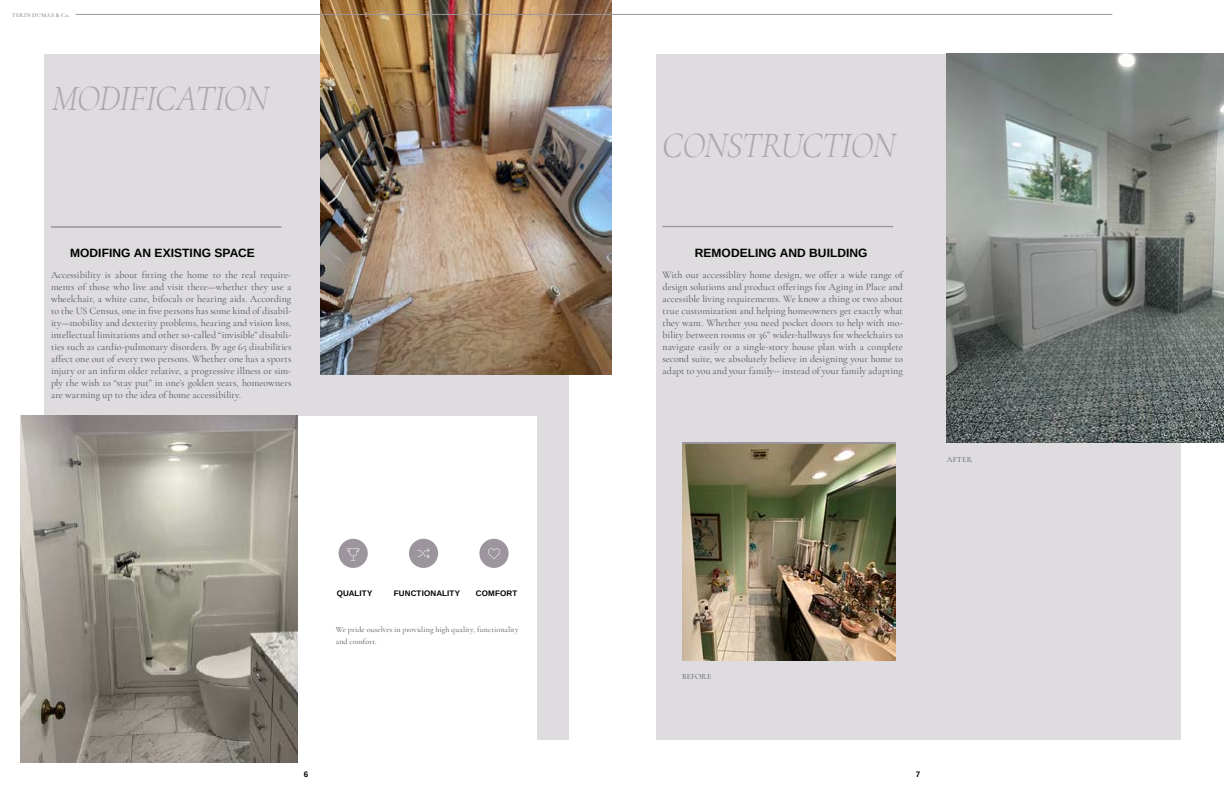
<style>
.page{position:relative;width:1224px;height:792px;background:#fff}
.page>*{position:absolute;margin:0;border:0;box-sizing:border-box;transform-origin:0 0}
.t1{font:italic 300 36px "Cormorant Garamond";letter-spacing:-.035em;color:#ada6ad}
.t2{font:700 12px "Arimo";letter-spacing:.005em;color:#000}
.t3{font:10px/12px "Cormorant Garamond";color:#545456;text-align:justify}
.t4{font:8px/12px "Cormorant Garamond";letter-spacing:.015em;color:#545456}
.t5{font:700 8px "Arimo";letter-spacing:.02em;color:#000}
.t6{font:700 6px "Cormorant Garamond";letter-spacing:.035em;color:#9c959d}
</style>
<div class="page">
<div style="left:44px;top:54px;width:524px;height:686px;background:#dedcde"></div>
<div style="left:656px;top:54px;width:524px;height:686px;background:#dedcde"></div>
<div style="left:146px;top:416px;width:391px;height:347px;background:#fff"></div>
<img style="left:321px;top:0;width:291px;height:374px">
<img style="left:947px;top:54px;width:277px;height:388px">
<img style="left:682px;top:444px;width:214px;height:217px">
<img style="left:21px;top:416px;width:277px;height:347px">
<hr style="left:76px;top:14px;width:1036px;height:1px;background:#9c959d">
<div style="left:479px;top:539px;width:30px;height:29px;background:#9c959d;border-radius:50%"></div>
<div style="left:409px;top:539px;width:29px;height:29px;background:#9c959d;border-radius:50%"></div>
<div style="left:339px;top:539px;width:29px;height:29px;background:#9c959d;border-radius:50%"></div>
<hr style="left:51px;top:227px;width:231px;height:1px;background:#9c959d">
<hr style="left:663px;top:226px;width:230px;height:1px;background:#9c959d">
<hr style="left:663px;top:227px;width:230px;height:1px;background:#9c959d">
<svg style="left:347px;top:549px;width:13px;height:11px"></svg>
<svg style="left:418px;top:548px;width:12px;height:11px"></svg>
<svg style="left:488px;top:549px;width:12px;height:10px"></svg>
<p class="t6" style="left:12px;top:11px;width:59px">TERIN DUMAS &amp; Co.</p>
<h1 class="t1" style="left:52px;top:77px;width:218px">MODIFICATION</h1>
<h1 class="t1" style="left:662px;top:124px;width:235px">CONSTRUCTION</h1>
<p class="t2" style="left:70px;top:244px;width:186px">MODIFING AN EXISTING SPACE</p>
<p class="t2" style="left:695px;top:244px;width:174px">REMODELING AND BUILDING</p>
<p class="t3" style="left:51px;top:269px;width:242px">Accessibility is about fitting the home to the real require&shy;ments of those who live and visit there—whether they use a wheelchair, a white cane, bifocals or hearing aids. According to the US Census, one in five persons has some kind of disabil&shy;ity—mobility and dexterity problems, hearing and vision loss, intellectual limitations and other so-called “invisible” disabili&shy;ties such as cardio-pulmonary disorders. By age 65 disabilities affect one out of every two persons. Whether one has a sports injury or an infirm older relative, a progressive illness or sim&shy;ply the wish to “stay put” in one’s golden years, homeowners are warming up to the idea of home accessibility.</p>
<p class="t3" style="left:663px;top:269px;width:242px">With our accessiblity home design, we offer a wide range of design solutions and product offerings for Aging in Place and accessible living requirements. We know a thing or two about true customization and helping homeowners get exactly what they want. Whether you need pocket doors to help with mo&shy;bility between rooms or 36” wider-hallways for wheelchairs to navigate easily or a single-story house plan with a complete second suite, we absolutely believe in designing your home to adapt to you and your family-- instead of your family adapting</p>
<p class="t4" style="left:947px;top:454px;width:27px">AFTER</p>
<p class="t5" style="left:337px;top:588px;width:37px">QUALITY</p>
<p class="t5" style="left:394px;top:588px;width:68px">FUNCTIONALITY</p>
<p class="t5" style="left:476px;top:588px;width:43px">COMFORT</p>
<p class="t4" style="left:336px;top:624px;width:184px">We pride ouselves in providing high quality, functionality and comfort.</p>
<p class="t4" style="left:682px;top:670px;width:31px">BEFORE</p>
<p class="t5" style="left:304px;top:769px;width:6px">6</p>
<p class="t5" style="left:916px;top:769px;width:6px">7</p>
</div>
